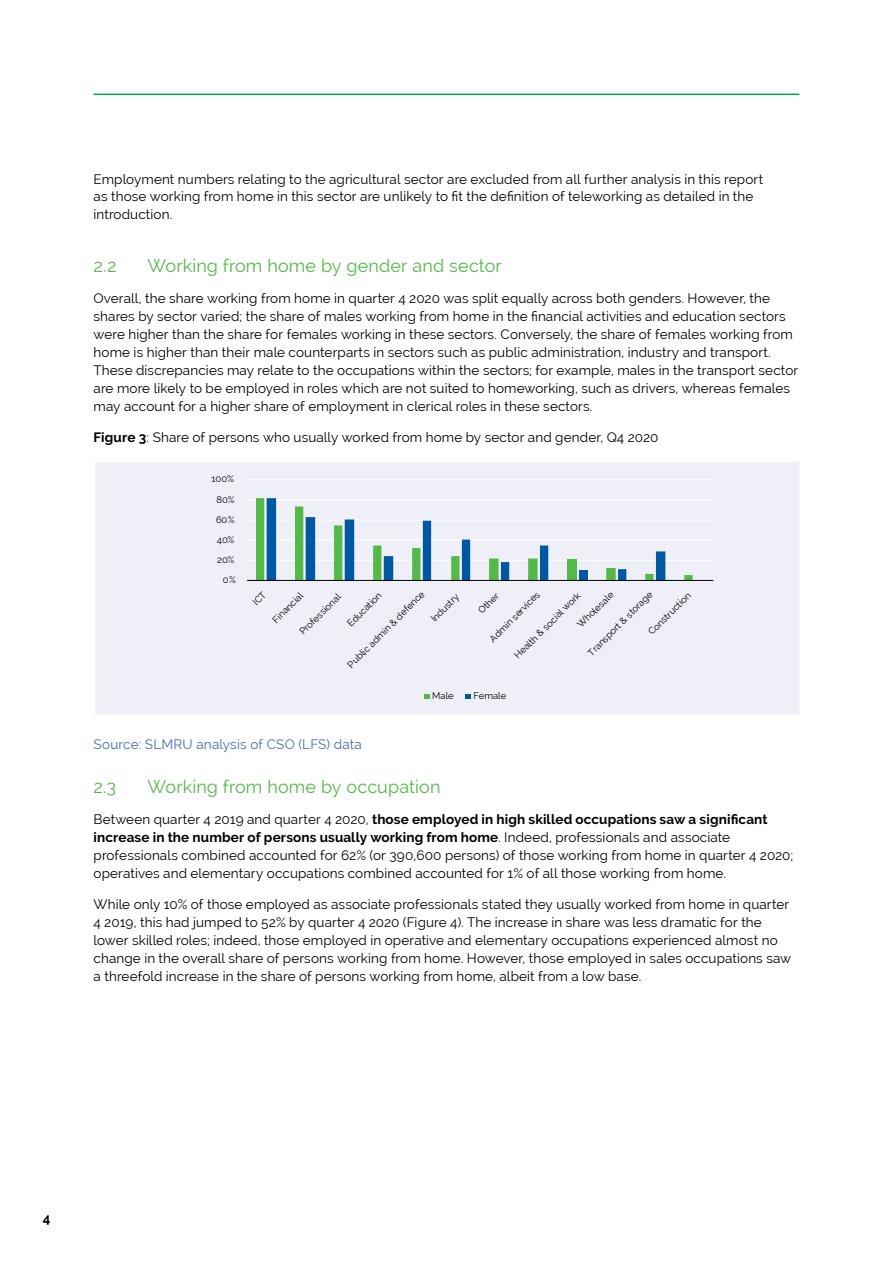
<style>
.page{position:relative;width:893px;height:1263px;background:#fff}
.page>*{position:absolute;margin:0;border:0;box-sizing:border-box;transform-origin:0 0}
.t1{font:18px "Raleway";letter-spacing:.01em;color:#54b948}
.t2{font:13.5px/18px "Raleway";letter-spacing:.01em;color:#000}
.t3{font:13.5px "Raleway";letter-spacing:.015em;color:#426daf}
.t4{font:700 13.5px "Raleway";color:#000}
.t5{font:9.45px "Raleway";color:#000}
.s1{font-weight:700}
</style>
<div class="page">
<hr style="left:94px;top:94px;width:705px;height:1px;background:#00a850">
<div style="left:94px;top:461px;width:706px;height:254px;background:#eeeff7"></div>
<hr style="left:94px;top:460px;width:707px;height:2px;background:#fff">
<hr style="left:94px;top:462px;width:1px;height:252px;background:#fff">
<hr style="left:799px;top:462px;width:2px;height:252px;background:#fff">
<hr style="left:94px;top:714px;width:707px;height:2px;background:#fff">
<hr style="left:247px;top:560px;width:466px;height:1px;background:#fff">
<hr style="left:247px;top:540px;width:466px;height:1px;background:#fff">
<hr style="left:247px;top:520px;width:466px;height:1px;background:#fff">
<hr style="left:247px;top:499px;width:466px;height:1px;background:#fff">
<hr style="left:247px;top:479px;width:466px;height:1px;background:#fff">
<svg style="left:256px;top:498px;width:437px;height:82px"></svg>
<hr style="left:247px;top:580px;width:466px;height:1px;background:#000">
<svg style="left:424px;top:695px;width:6px;height:4px"></svg>
<svg style="left:465px;top:695px;width:6px;height:4px"></svg>
<p class="t2" style="left:94px;top:170px;width:671px">Employment numbers relating to the agricultural sector are excluded from all further analysis in this report as those working from home in this sector are unlikely to fit the definition of teleworking as detailed in the introduction.</p>
<h1 class="t1" style="left:94px;top:255px;width:25px">2.2</h1>
<h1 class="t1" style="left:148px;top:255px;width:356px">Working from home by gender and sector</h1>
<p class="t2" style="left:94px;top:289px;width:706px">Overall, the share working from home in quarter 4 2020 was split equally across both genders. However, the shares by sector varied; the share of males working from home in the financial activities and education sectors were higher than the share for females working in these sectors. Conversely, the share of females working from home is higher than their male counterparts in sectors such as public administration, industry and transport.<br>These discrepancies may relate to the occupations within the sectors; for example, males in the transport sector are more likely to be employed in roles which are not suited to homeworking, such as drivers, whereas females may account for a higher share of employment in clerical roles in these sectors.</p>
<p class="t2" style="left:94px;top:428px;width:566px"><span class="s1">Figure 3</span>: Share of persons who usually worked from home by sector and gender, Q4 2020</p>
<p class="t5" style="left:212px;top:473px;width:24px">100%</p>
<p class="t5" style="left:216px;top:494px;width:20px">80%</p>
<p class="t5" style="left:216px;top:514px;width:20px">60%</p>
<p class="t5" style="left:217px;top:534px;width:19px">40%</p>
<p class="t5" style="left:217px;top:554px;width:19px">20%</p>
<p class="t5" style="left:223px;top:574px;width:15px">0%</p>
<p class="t5" style="left:512px;top:653px;width:91px;rotate:-45deg">Health &amp; social work</p>
<p class="t5" style="left:345px;top:662px;width:106px;rotate:-45deg">Public admin &amp; defence</p>
<p class="t5" style="left:428px;top:616px;width:37px;rotate:-45deg">Industry</p>
<p class="t5" style="left:476px;top:608px;width:26px;rotate:-45deg">Other</p>
<p class="t5" style="left:270px;top:617px;width:40px;rotate:-45deg">Financial</p>
<p class="t5" style="left:586px;top:650px;width:88px;rotate:-45deg">Transport &amp; storage</p>
<p class="t5" style="left:575px;top:622px;width:48px;rotate:-45deg">Wholesale</p>
<p class="t5" style="left:646px;top:629px;width:57px;rotate:-45deg">Construction</p>
<p class="t5" style="left:487px;top:636px;width:68px;rotate:-45deg">Admin services</p>
<p class="t5" style="left:297px;top:629px;width:55px;rotate:-45deg">Professional</p>
<p class="t5" style="left:345px;top:621px;width:45px;rotate:-45deg">Education</p>
<p class="t5" style="left:432px;top:690px;width:23px">Male</p>
<p class="t5" style="left:473px;top:690px;width:35px">Female</p>
<p class="t3" style="left:94px;top:736px;width:270px">Source: SLMRU analysis of CSO (LFS) data</p>
<h1 class="t1" style="left:94px;top:776px;width:24px">2.3</h1>
<h1 class="t1" style="left:148px;top:776px;width:294px">Working from home by occupation</h1>
<p class="t2" style="left:94px;top:810px;width:701px">Between quarter 4 2019 and quarter 4 2020, <span class="s1">those employed in high skilled occupations saw a significant increase in the number of persons usually working from home</span>. Indeed, professionals and associate professionals combined accounted for 62% (or 390,600 persons) of those working from home in quarter 4 2020; operatives and elementary occupations combined accounted for 1% of all those working from home.</p>
<p class="t2" style="left:94px;top:895px;width:699px">While only 10% of those employed as associate professionals stated they usually worked from home in quarter 4 2019, this had jumped to 52% by quarter 4 2020 (Figure 4). The increase in share was less dramatic for the lower skilled roles; indeed, those employed in operative and elementary occupations experienced almost no change in the overall share of persons working from home. However, those employed in sales occupations saw a threefold increase in the share of persons working from home, albeit from a low base.</p>
<p class="t4" style="left:43px;top:1210px;width:9px">4</p>
</div>
